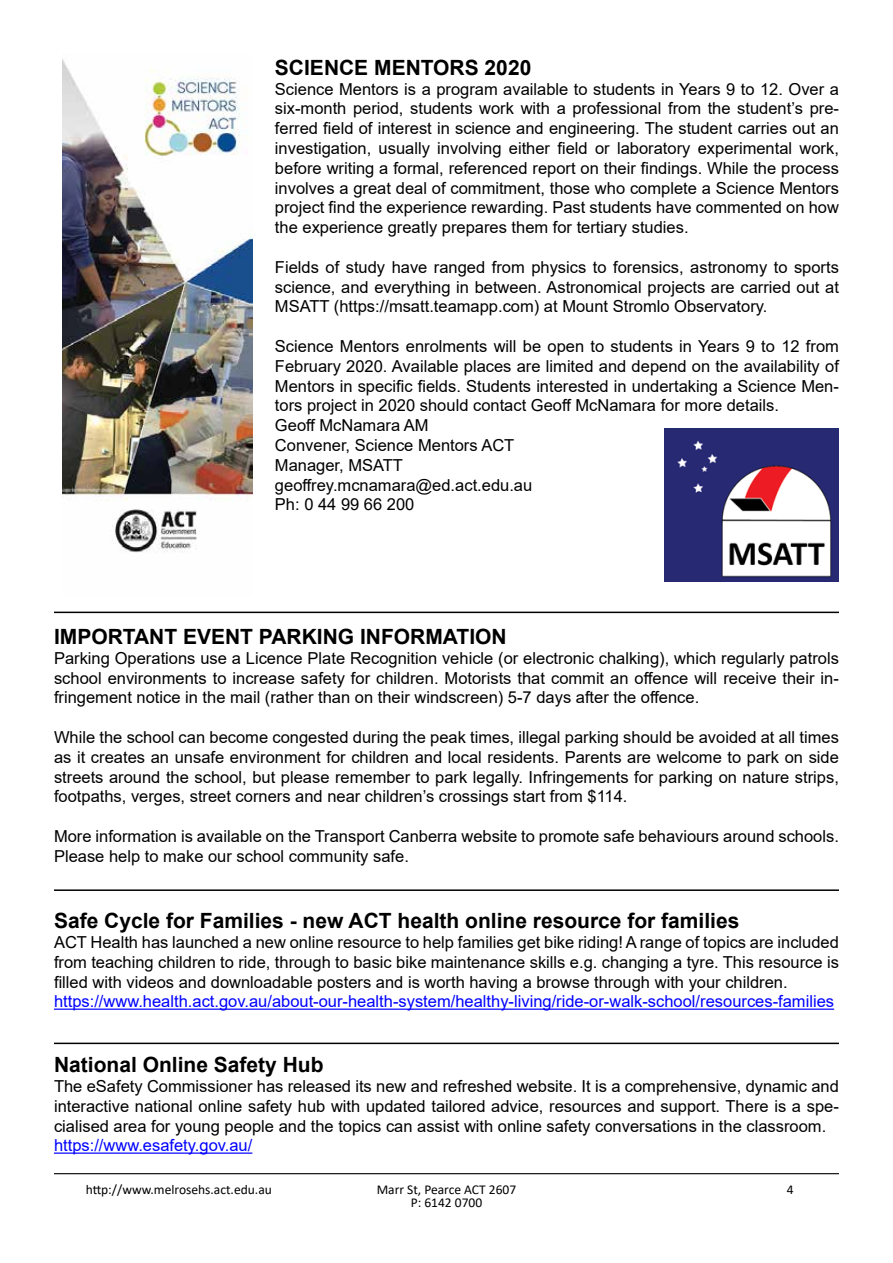
<style>
.page{position:relative;width:893px;height:1263px;background:#fff}
.page>*{position:absolute;margin:0;border:0;box-sizing:border-box;transform-origin:0 0}
.t1{font:700 21px "Arial";color:#000}
.t2{font:16.5px/19.8px "Arial";color:#000;text-align:justify}
.t3{font:16.5px "Arial";color:#00f}
.t4{font:13.5px/12.3px "Calibri";color:#000;text-align:center}
</style>
<div class="page">
<hr style="left:54px;top:1173px;width:785px;height:1px;background:#000">
<hr style="left:54px;top:889px;width:785px;height:2px;background:#000">
<hr style="left:54px;top:1008px;width:780px;height:2px;background:#00f">
<hr style="left:54px;top:1152px;width:198px;height:2px;background:#00f">
<hr style="left:54px;top:1042px;width:785px;height:2px;background:#000">
<img style="left:62px;top:59px;width:191px;height:494px">
<img style="left:664px;top:428px;width:175px;height:153px">
<hr style="left:54px;top:612px;width:785px;height:1px;background:#000">
<p class="t1" style="left:275px;top:53px;width:258px">SCIENCE MENTORS 2020</p>
<p class="t2" style="left:275px;top:79px;width:565px">Science Mentors is a program available to students in Years 9 to 12. Over a six-month period, students work with a professional from the student’s pre&shy;ferred field of interest in science and engineering. The student carries out an investigation, usually involving either field or laboratory experimental work, before writing a formal, referenced report on their findings. While the process involves a great deal of commitment, those who complete a Science Mentors project find the experience rewarding. Past students have commented on how the experience greatly prepares them for tertiary studies.</p>
<p class="t2" style="left:275px;top:257px;width:565px">Fields of study have ranged from physics to forensics, astronomy to sports science, and everything in between. Astronomical projects are carried out at MSATT (https://msatt.teamapp.com) at Mount Stromlo Observatory.</p>
<p class="t2" style="left:275px;top:336px;width:565px;text-align:left">Science Mentors enrolments will be open to students in Years 9 to 12 from February 2020. Available places are limited and depend on the availability of Mentors in specific fields. Students interested in undertaking a Science Men&shy;tors project in 2020 should contact Geoff McNamara for more details.<br>Geoff McNamara AM<br>Convener, Science Mentors ACT<br>Manager, MSATT<br>geoffrey.mcnamara@ed.act.edu.au<br>Ph: 0 44 99 66 200</p>
<p class="t1" style="left:54px;top:622px;width:454px">IMPORTANT EVENT PARKING INFORMATION</p>
<p class="t2" style="left:54px;top:648px;width:786px">Parking Operations use a Licence Plate Recognition vehicle (or electronic chalking), which regularly patrols school environments to increase safety for children. Motorists that commit an offence will receive their in&shy;fringement notice in the mail (rather than on their windscreen) 5-7 days after the offence.</p>
<p class="t2" style="left:54px;top:727px;width:786px">While the school can become congested during the peak times, illegal parking should be avoided at all times as it creates an unsafe environment for children and local residents. Parents are welcome to park on side streets around the school, but please remember to park legally. Infringements for parking on nature strips, footpaths, verges, street corners and near children’s crossings start from $114.</p>
<p class="t2" style="left:54px;top:826px;width:786px">More information is available on the Transport Canberra website to promote safe behaviours around schools.<br>Please help to make our school community safe.</p>
<p class="t1" style="left:54px;top:906px;width:687px">Safe Cycle for Families - new ACT health online resource for families</p>
<p class="t2" style="left:54px;top:932px;width:786px">ACT Health has launched a new online resource to help families get bike riding! A range of topics are included from teaching children to ride, through to basic bike maintenance skills e.g. changing a tyre. This resource is filled with videos and downloadable posters and is worth having a browse through with your children.</p>
<p class="t3" style="left:54px;top:990px;width:782px">https://www.health.act.gov.au/about-our-health-system/healthy-living/ride-or-walk-school/resources-families</p>
<p class="t1" style="left:54px;top:1050px;width:271px">National Online Safety Hub</p>
<p class="t2" style="left:54px;top:1076px;width:786px">The eSafety Commissioner has released its new and refreshed website. It is a comprehensive, dynamic and interactive national online safety hub with updated tailored advice, resources and support. There is a spe&shy;cialised area for young people and the topics can assist with online safety conversations in the classroom.</p>
<p class="t3" style="left:54px;top:1134px;width:200px">https://www.esafety.gov.au/</p>
<p class="t4" style="left:86px;top:1183px;width:188px">http://www.melrosehs.act.edu.au</p>
<p class="t4" style="left:377px;top:1183px;width:141px">Marr St, Pearce ACT 2607<br>P: 6142 0700</p>
<p class="t4" style="left:787px;top:1182px;width:8px">4</p>
</div>
